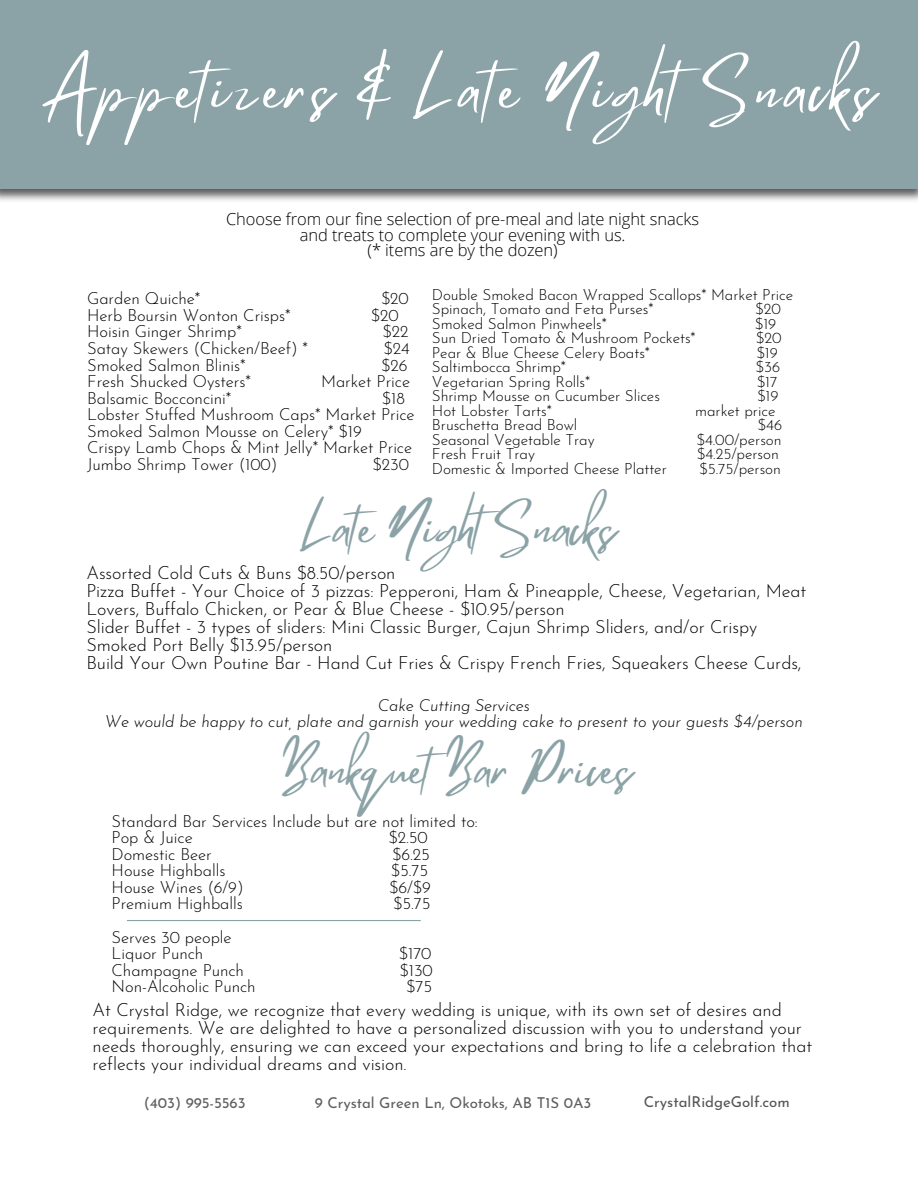
<style>
.page{position:relative;width:918px;height:1188px;background:#fff}
.page>*{position:absolute;margin:0;border:0;box-sizing:border-box;transform-origin:0 0}
.t1{font:60px "Mistrully";letter-spacing:.065em;color:#fff}
.t2{font:48px "Mistrully";letter-spacing:-.005em;color:#8ba3a7}
.t3{font:46.5px "Mistrully";letter-spacing:-.005em;color:#8ba3a7}
.t4{font:300 18px/18px "Josefin Sans";letter-spacing:-.005em;color:#000}
.t5{font:300 16.5px/16.5px "Josefin Sans";letter-spacing:-.005em;color:#000}
.t6{font:300 16.5px/15.8px "Open Sans";letter-spacing:-.005em;color:#000;text-align:center}
.t7{font:italic 300 16.5px/15.8px "Josefin Sans";letter-spacing:-.005em;color:#000;text-align:center}
.t8{font:300 15.3px "Josefin Sans";letter-spacing:-.005em;color:#000}
.t9{font:15px "Josefin Sans";letter-spacing:-.005em;color:#5e5e5e}
.t10{font:15px "Josefin Sans";color:#545454}
</style>
<div class="page">
<img style="left:0;top:189px;width:918px;height:12px">
<div style="left:0;top:0;width:918px;height:189px;background:#8ba3a7"></div>
<hr style="left:127px;top:920px;width:294px;height:1px;background:#8ba3a7">
<h1 class="t1" style="left:39px;top:41px;width:837px">Appetizers &amp; Late NightSnacks</h1>
<h3 class="t6" style="left:226px;top:211px;width:475px">Choose from our fine selection of pre-meal and late night snacks and treats to complete your evening with us.<br>(* items are by the dozen)</h3>
<p class="t8" style="left:432px;top:288px;width:363px">Double Smoked Bacon Wrapped Scallops* Market Price</p>
<p class="t8" style="left:432px;top:303px;width:223px">Spinach, Tomato and Feta Purses*</p>
<p class="t8" style="left:755px;top:303px;width:27px">$20</p>
<p class="t8" style="left:432px;top:317px;width:176px">Smoked Salmon Pinwheels*</p>
<p class="t8" style="left:755px;top:317px;width:23px">$19</p>
<p class="t8" style="left:432px;top:332px;width:265px">Sun Dried Tomato &amp; Mushroom Pockets*</p>
<p class="t8" style="left:756px;top:332px;width:27px">$20</p>
<p class="t8" style="left:432px;top:346px;width:220px">Pear &amp; Blue Cheese Celery Boats*</p>
<p class="t8" style="left:756px;top:346px;width:23px">$19</p>
<p class="t8" style="left:432px;top:361px;width:136px">Saltimbocca Shrimp*</p>
<p class="t8" style="left:756px;top:361px;width:26px">$36</p>
<p class="t8" style="left:432px;top:375px;width:160px">Vegetarian Spring Rolls*</p>
<p class="t8" style="left:757px;top:375px;width:22px">$17</p>
<p class="t8" style="left:432px;top:390px;width:230px">Shrimp Mousse on Cucumber Slices</p>
<p class="t8" style="left:757px;top:390px;width:23px">$19</p>
<p class="t8" style="left:432px;top:404px;width:121px">Hot Lobster Tarts*</p>
<p class="t8" style="left:695px;top:404px;width:82px">market price</p>
<p class="t8" style="left:432px;top:419px;width:147px">Bruschetta Bread Bowl</p>
<p class="t8" style="left:758px;top:419px;width:26px">$46</p>
<p class="t8" style="left:432px;top:433px;width:164px">Seasonal Vegetable Tray</p>
<p class="t8" style="left:696px;top:433px;width:87px">$4.00/person</p>
<p class="t8" style="left:432px;top:448px;width:105px">Fresh Fruit Tray</p>
<p class="t8" style="left:697px;top:448px;width:84px">$4.25/person</p>
<p class="t8" style="left:432px;top:462px;width:236px">Domestic &amp; Imported Cheese Platter</p>
<p class="t8" style="left:699px;top:462px;width:83px">$5.75/person</p>
<h2 class="t2" style="left:302px;top:489px;width:315px">Late NightSnacks</h2>
<h3 class="t5" style="left:87px;top:292px;width:115px">Garden Quiche*</h3>
<h3 class="t5" style="left:381px;top:292px;width:29px">$20</h3>
<h3 class="t5" style="left:87px;top:309px;width:205px">Herb Boursin Wonton Crisps*</h3>
<h3 class="t5" style="left:371px;top:309px;width:29px">$20</h3>
<h3 class="t5" style="left:87px;top:325px;width:156px">Hoisin Ginger Shrimp*</h3>
<h3 class="t5" style="left:382px;top:325px;width:28px">$22</h3>
<h3 class="t5" style="left:87px;top:342px;width:222px">Satay Skewers (Chicken/Beef) *</h3>
<h3 class="t5" style="left:383px;top:342px;width:28px">$24</h3>
<h3 class="t5" style="left:87px;top:358px;width:160px">Smoked Salmon Blinis*</h3>
<h3 class="t5" style="left:381px;top:358px;width:28px">$26</h3>
<h3 class="t5" style="left:87px;top:375px;width:165px">Fresh Shucked Oysters*</h3>
<h3 class="t5" style="left:321px;top:375px;width:90px">Market Price</h3>
<h3 class="t5" style="left:87px;top:391px;width:146px">Balsamic Bocconcini*</h3>
<h3 class="t5" style="left:87px;top:391px;width:329px;text-indent:295px">$18<br>Lobster Stuffed Mushroom Caps* Market Price<br>Smoked Salmon Mousse on Celery* $19<br>Crispy Lamb Chops &amp; Mint Jelly* Market Price<br>Jumbo Shrimp Tower (100)</h3>
<h3 class="t5" style="left:373px;top:458px;width:38px">$230</h3>
<p class="t4" style="left:86px;top:565px;width:722px">Assorted Cold Cuts &amp; Buns $8.50/person<br>Pizza Buffet - Your Choice of 3 pizzas: Pepperoni, Ham &amp; Pineapple, Cheese, Vegetarian, Meat Lovers, Buffalo Chicken, or Pear &amp; Blue Cheese - $10.95/person<br>Slider Buffet - 3 types of sliders: Mini Classic Burger, Cajun Shrimp Sliders, and/or Crispy Smoked Port Belly $13.95/person<br>Build Your Own Poutine Bar - Hand Cut Fries &amp; Crispy French Fries, Squeakers Cheese Curds,</p>
<h3 class="t7" style="left:105px;top:699px;width:700px">Cake Cutting Services<br>We would be happy to cut, plate and garnish your wedding cake to present to your guests $4/person</h3>
<h3 class="t3" style="left:282px;top:732px;width:351px">BankquetBar Prices</h3>
<h2 class="t5" style="left:112px;top:814px;width:368px">Standard Bar Services Include but are not limited to:<br>Pop &amp; Juice</h2>
<h2 class="t5" style="left:388px;top:831px;width:41px">$2.50</h2>
<h2 class="t5" style="left:112px;top:847px;width:102px">Domestic Beer</h2>
<h2 class="t5" style="left:392px;top:847px;width:39px">$6.25</h2>
<h2 class="t5" style="left:112px;top:864px;width:115px">House Highballs</h2>
<h2 class="t5" style="left:391px;top:864px;width:39px">$5.75</h2>
<h2 class="t5" style="left:112px;top:881px;width:134px">House Wines (6/9)</h2>
<h2 class="t5" style="left:389px;top:881px;width:43px">$6/$9</h2>
<h2 class="t5" style="left:112px;top:897px;width:133px">Premium Highballs</h2>
<h2 class="t5" style="left:393px;top:897px;width:39px">$5.75</h2>
<h3 class="t5" style="left:112px;top:930px;width:122px">Serves 30 people<br>Liquor Punch</h3>
<h3 class="t5" style="left:399px;top:947px;width:34px">$170</h3>
<h3 class="t5" style="left:112px;top:963px;width:134px">Champagne Punch</h3>
<h3 class="t5" style="left:400px;top:963px;width:35px">$130</h3>
<h3 class="t5" style="left:112px;top:980px;width:146px">Non-Alcoholic Punch</h3>
<h3 class="t5" style="left:406px;top:980px;width:27px">$75</h3>
<h3 class="t4" style="left:93px;top:1003px;width:721px">At Crystal Ridge, we recognize that every wedding is unique, with its own set of desires and requirements. We are delighted to have a personalized discussion with you to understand your needs thoroughly, ensuring we can exceed your expectations and bring to life a celebration that reflects your individual dreams and vision.</h3>
<p class="t9" style="left:144px;top:1096px;width:103px">(403) 995-5563</p>
<h3 class="t9" style="left:315px;top:1096px;width:278px">9 Crystal Green Ln, Okotoks, AB T1S 0A3</h3>
<p class="t10" style="left:644px;top:1096px;width:147px">CrystalRidgeGolf.com</p>
</div>
